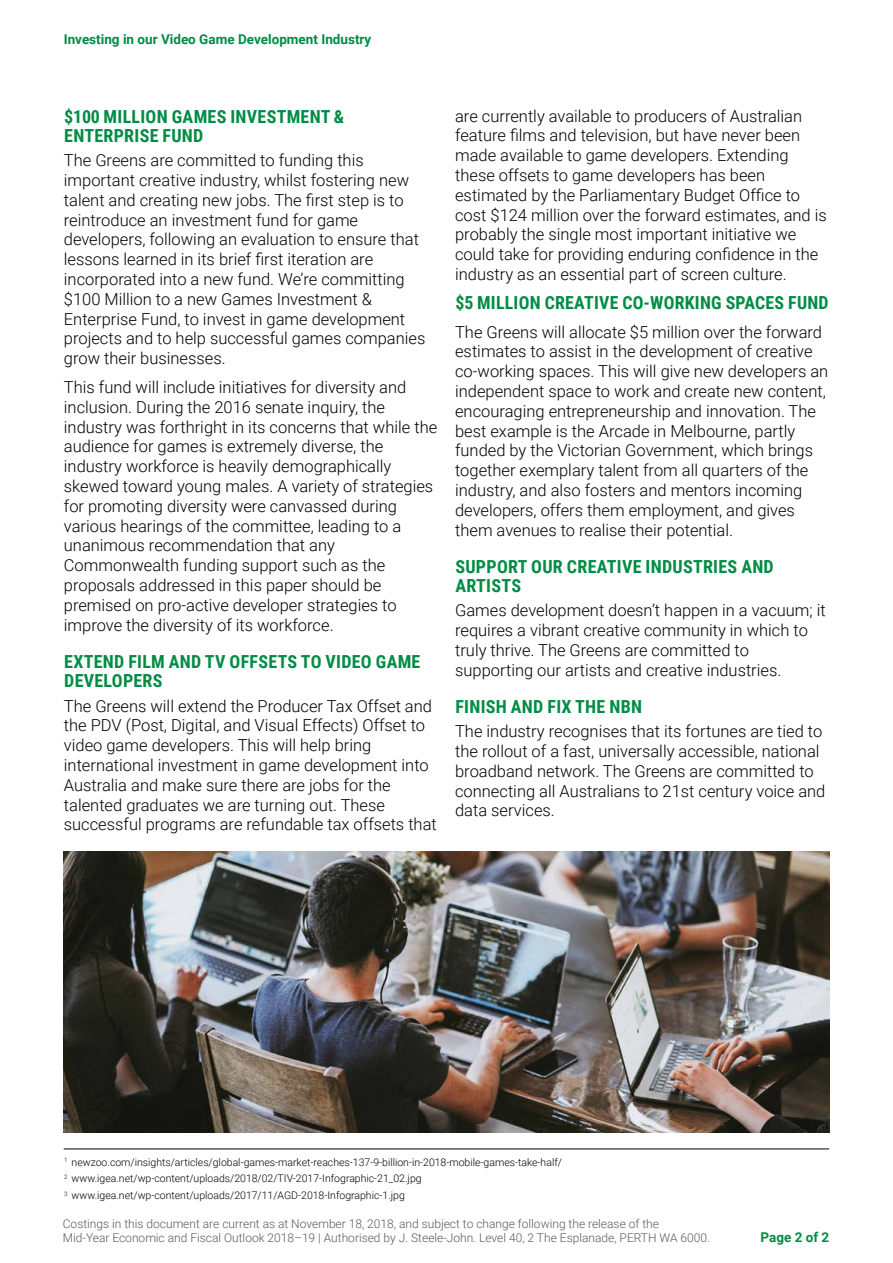
<style>
.page{position:relative;width:893px;height:1263px;background:#fff}
.page>*{position:absolute;margin:0;border:0;box-sizing:border-box;transform-origin:0 0}
.t1{font:700 18px/19.8px "Roboto Condensed";letter-spacing:.015em;color:#008c44}
.t2{font:300 16.5px/19.8px "Roboto";color:#000}
.t3{font:700 13.5px "Roboto";color:#008c44}
.t4{font:300 12px/14.4px "Roboto";color:#58595b}
.t5{font:300 10.5px/16.8px "Roboto";color:#000}
</style>
<div class="page">
<hr style="left:64px;top:1149px;width:765px;height:1px;background:#000">
<img style="left:64px;top:852px;width:765px;height:280px">
<p class="t3" style="left:64px;top:29px;width:309px">Investing in our Video Game Development Industry</p>
<p class="t1" style="left:64px;top:106px;width:281px">$100 MILLION GAMES INVESTMENT &amp;<br>ENTERPRISE FUND</p>
<p class="t2" style="left:64px;top:150px;width:363px">The Greens are committed to funding this important creative industry, whilst fostering new talent and creating new jobs. The first step is to reintroduce an investment fund for game developers, following an evaluation to ensure that lessons learned in its brief first iteration are incorporated into a new fund. We’re committing $100 Million to a new Games Investment &amp; Enterprise Fund, to invest in game development projects and to help successful games companies grow their businesses.</p>
<p class="t2" style="left:64px;top:377px;width:375px">This fund will include initiatives for diversity and inclusion. During the 2016 senate inquiry, the industry was forthright in its concerns that while the audience for games is extremely diverse, the industry workforce is heavily demographically skewed toward young males. A variety of strategies for promoting diversity were canvassed during various hearings of the committee, leading to a unanimous recommendation that any Commonwealth funding support such as the proposals addressed in this paper should be premised on pro-active developer strategies to improve the diversity of its workforce.</p>
<p class="t1" style="left:64px;top:651px;width:358px">EXTEND FILM AND TV OFFSETS TO VIDEO GAME<br>DEVELOPERS</p>
<p class="t2" style="left:64px;top:695px;width:374px">The Greens will extend the Producer Tax Offset and the PDV (Post, Digital, and Visual Effects) Offset to video game developers. This will help bring international investment in game development into Australia and make sure there are jobs for the talented graduates we are turning out. These successful programs are refundable tax offsets that</p>
<p class="t2" style="left:455px;top:105px;width:373px">are currently available to producers of Australian feature films and television, but have never been made available to game developers. Extending these offsets to game developers has been estimated by the Parliamentary Budget Office to cost $124 million over the forward estimates, and is probably the single most important initiative we could take for providing enduring confidence in the industry as an essential part of screen culture.</p>
<p class="t1" style="left:455px;top:292px;width:375px">$5 MILLION CREATIVE CO-WORKING SPACES FUND</p>
<p class="t2" style="left:455px;top:321px;width:375px">The Greens will allocate $5 million over the forward estimates to assist in the development of creative co-working spaces. This will give new developers an independent space to work and create new content, encouraging entrepreneurship and innovation. The best example is the Arcade in Melbourne, partly funded by the Victorian Government, which brings together exemplary talent from all quarters of the industry, and also fosters and mentors incoming developers, offers them employment, and gives them avenues to realise their potential.</p>
<p class="t1" style="left:455px;top:556px;width:320px">SUPPORT OUR CREATIVE INDUSTRIES AND<br>ARTISTS</p>
<p class="t2" style="left:455px;top:600px;width:372px">Games development doesn’t happen in a vacuum; it requires a vibrant creative community in which to truly thrive. The Greens are committed to supporting our artists and creative industries.</p>
<p class="t1" style="left:455px;top:696px;width:188px">FINISH AND FIX THE NBN</p>
<p class="t2" style="left:455px;top:721px;width:372px">The industry recognises that its fortunes are tied to the rollout of a fast, universally accessible, national broadband network. The Greens are committed to connecting all Australians to 21st century voice and data services.</p>
<p class="t5" style="left:64px;top:1153px;width:499px"><sup>1</sup> newzoo.com/insights/articles/global-games-market-reaches-137-9-billion-in-2018-mobile-games-take-half/<br><sup>2</sup> www.igea.net/wp-content/uploads/2018/02/TIV-2017-Infographic-21_02.jpg<br><sup>3</sup> www.igea.net/wp-content/uploads/2017/11/AGD-2018-Infographic-1.jpg</p>
<p class="t4" style="left:63px;top:1216px;width:649px">Costings in this document are current as at November 18, 2018, and subject to change following the release of the<br>Mid-Year Economic and Fiscal Outlook 2018–19 | Authorised by J. Steele-John. Level 40, 2 The Esplanade, PERTH WA 6000.</p>
<p class="t3" style="left:761px;top:1228px;width:70px">Page 2 of 2</p>
</div>
